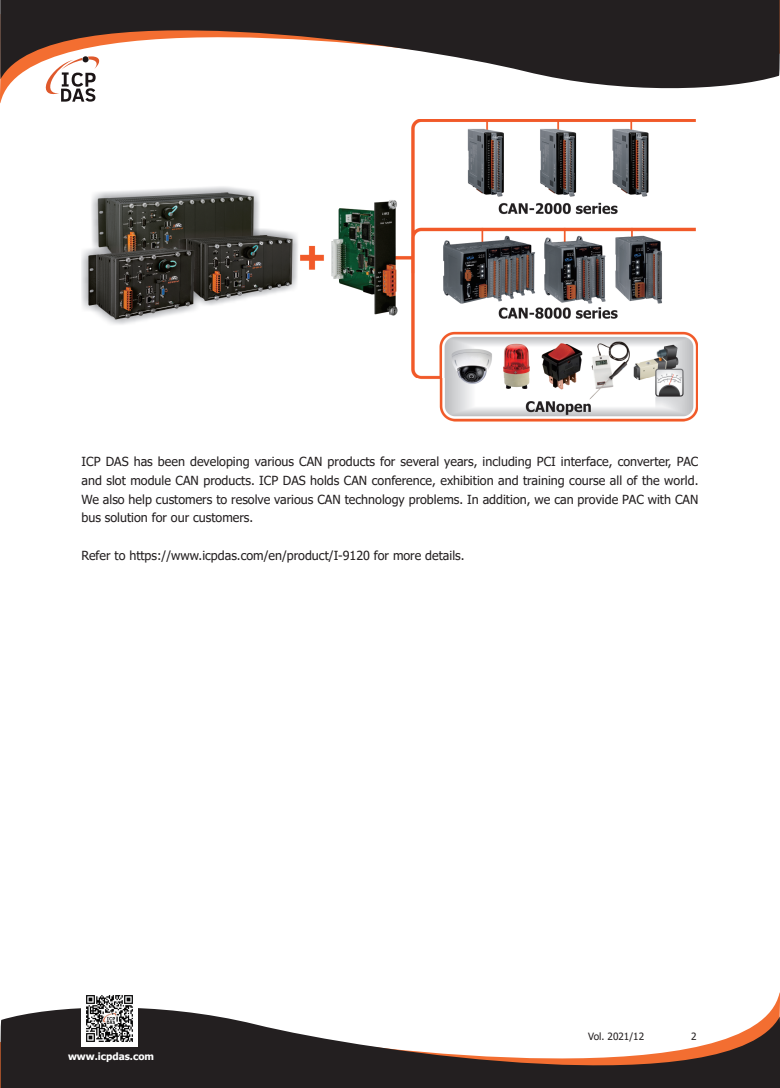
<style>
.page{position:relative;width:780px;height:1088px;background:#fff}
.page>*{position:absolute;margin:0;border:0;box-sizing:border-box;transform-origin:0 0}
.t1{font:12.5px/18.8px "Tahoma";color:#231f20;text-align:justify}
.t2{font:700 10px "Tahoma";color:#fff}
.t3{font:10px "Tahoma";color:#231f20}
</style>
<div class="page">
<svg style="left:1px;top:1000px;width:779px;height:88px;fill:#231f20"></svg>
<svg style="left:0;top:0;width:779px;height:95px;fill:#231f20"></svg>
<svg style="left:46px;top:56px;width:53px;height:46px"></svg>
<img style="left:81px;top:995px;width:56px;height:51px">
<img style="left:81px;top:119px;width:616px;height:302px">
<p class="t1" style="left:81px;top:453px;width:618px">ICP DAS has been developing various CAN products for several years, including PCI interface, converter, PAC and slot module CAN products. ICP DAS holds CAN conference, exhibition and training course all of the world.<br>We also help customers to resolve various CAN technology problems. In addition, we can provide PAC with CAN bus solution for our customers.</p>
<p class="t1" style="left:81px;top:547px;width:384px">Refer to https://www.icpdas.com/en/product/I-9120 for more details.</p>
<p class="t2" style="left:68px;top:1049px;width:87px">www.icpdas.com</p>
<p class="t3" style="left:588px;top:1029px;width:57px">Vol. 2021/12</p>
<p class="t3" style="left:691px;top:1029px;width:7px">2</p>
</div>
